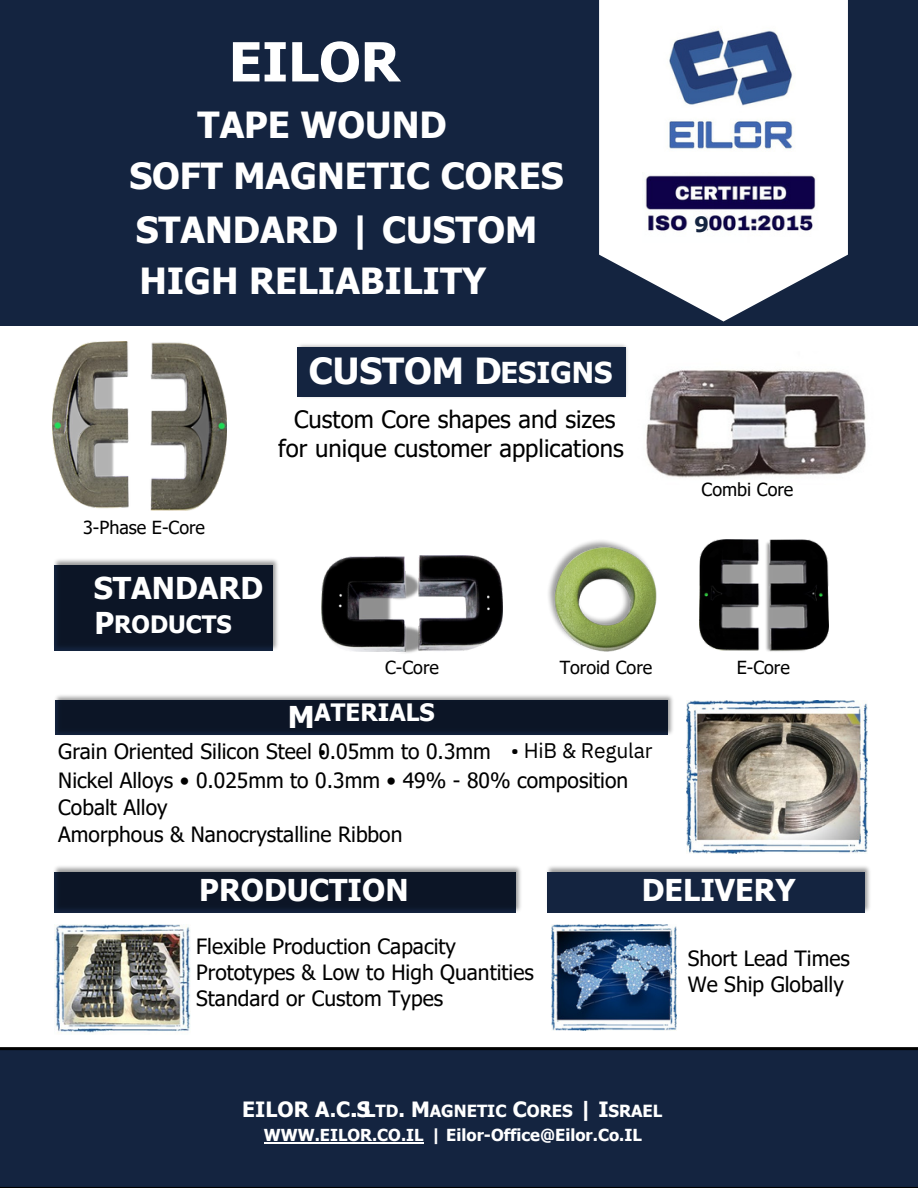
<style>
.page{position:relative;width:918px;height:1188px;background:#fff}
.page>*{position:absolute;margin:0;border:0;box-sizing:border-box;transform-origin:0 0}
.t1{font:700 54px "Tahoma";color:#fff}
.t2{font:700 36px/51.8px "Tahoma";color:#fff}
.t3{font:700 30.15px "Tahoma";color:#fff}
.t4{font:700 30px "Tahoma";color:#fff}
.t5{font:700 28.8px "Tahoma";color:#fff}
.t6{font:24px/28.2px "Tahoma";color:#000;text-align:center}
.t7{font:700 24px "Tahoma";color:#fff}
.t8{font:700 21.15px "Verdana Pro";color:#142440}
.t9{font:21px/25.8px "Tahoma";color:#000}
.t10{font:700 21px "Tahoma";color:#fff}
.t11{font:21px "IBM Plex Sans";letter-spacing:-.01em;color:#000}
.t12{font:18px "Tahoma";color:#000}
.t13{font:700 16.8px "Tahoma";color:#fff}
.t14{font:700 16.5px "Tahoma";color:#fff}
</style>
<div class="page">
<div style="left:0;top:0;width:918px;height:326px;background:#142440"></div>
<svg style="left:599px;top:0;width:249px;height:321px;fill:#fff"></svg>
<img style="left:52px;top:341px;width:174px;height:169px">
<img style="left:297px;top:344px;width:331px;height:54px">
<div style="left:297px;top:348px;width:328px;height:49px;background:#142440"></div>
<img style="left:700px;top:539px;width:128px;height:113px">
<img style="left:548px;top:540px;width:108px;height:111px">
<img style="left:321px;top:555px;width:182px;height:98px">
<img style="left:54px;top:559px;width:224px;height:92px">
<img style="left:55px;top:695px;width:618px;height:40px">
<img style="left:54px;top:866px;width:467px;height:47px">
<img style="left:547px;top:866px;width:323px;height:47px">
<div style="left:547px;top:872px;width:317px;height:41px;background:#142440"></div>
<img style="left:686px;top:701px;width:181px;height:153px">
<img style="left:54px;top:924px;width:136px;height:109px">
<img style="left:551px;top:924px;width:125px;height:106px">
<div style="left:0;top:1047px;width:918px;height:141px;background:#142440"></div>
<img style="left:642px;top:173px;width:189px;height:69px">
<img style="left:650px;top:6px;width:163px;height:155px">
<img style="left:646px;top:369px;width:220px;height:109px">
<div style="left:692px;top:214px;width:16px;height:20px;background:#fff;border-radius:8px"></div>
<hr style="left:264px;top:1142px;width:160px;height:1px;background:#fff">
<p class="t1" style="left:229px;top:27px;width:173px">EILOR</p>
<p class="t2" style="left:129px;top:98px;width:436px;text-indent:68px">TAPE WOUND<br>SOFT MAGNETIC CORES</p>
<p class="t2" style="left:136px;top:203px;width:403px;line-height:50.7px">STANDARD | CUSTOM<br>HIGH RELIABILITY</p>
<p class="t2" style="left:309px;top:344px;width:195px">CUSTOM D</p>
<p class="t5" style="left:501px;top:355px;width:113px">ESIGNS</p>
<p class="t6" style="left:278px;top:405px;width:347px">Custom Core shapes and sizes for unique customer applications</p>
<p class="t12" style="left:83px;top:516px;width:123px">3-Phase E-Core</p>
<p class="t4" style="left:94px;top:569px;width:171px">STANDARD</p>
<p class="t3" style="left:94px;top:604px;width:21px">P</p>
<p class="t7" style="left:114px;top:609px;width:119px">RODUCTS</p>
<h5 class="t8" style="left:694px;top:210px;width:17px">9</h5>
<h5 class="t12" style="left:702px;top:478px;width:93px">Combi Core</h5>
<h5 class="t12" style="left:385px;top:656px;width:55px">C-Core</h5>
<p class="t12" style="left:560px;top:656px;width:94px">Toroid Core</p>
<h5 class="t12" style="left:737px;top:656px;width:55px">E-Core</h5>
<p class="t7" style="left:315px;top:697px;width:122px">ATERIALS</p>
<h2 class="t11" style="left:318px;top:738px;width:10px">•</h2>
<p class="t4" style="left:288px;top:698px;width:28px">M</p>
<p class="t11" style="left:511px;top:736px;width:143px">• HiB &amp; Regular</p>
<h6 class="t9" style="left:58px;top:738px;width:434px">Grain Oriented Silicon Steel 0.05mm to 0.3mm</h6>
<p class="t9" style="left:58px;top:766px;width:571px;line-height:27px">Nickel Alloys • 0.025mm to 0.3mm • 49% - 80% composition<br>Cobalt Alloy<br>Amorphous &amp; Nanocrystalline Ribbon</p>
<p class="t4" style="left:199px;top:871px;width:211px">PRODUCTION</p>
<h6 class="t9" style="left:196px;top:933px;width:339px">Flexible Production Capacity<br>Prototypes &amp; Low to High Quantities<br>Standard or Custom Types</h6>
<h3 class="t4" style="left:642px;top:871px;width:155px">DELIVERY</h3>
<h2 class="t9" style="left:688px;top:944px;width:164px">Short Lead Times<br>We Ship Globally</h2>
<p class="t10" style="left:579px;top:1096px;width:31px">| I</p>
<h3 class="t10" style="left:242px;top:1096px;width:130px">EILOR A.C.S</h3>
<p class="t10" style="left:364px;top:1096px;width:14px">L</p>
<p class="t10" style="left:398px;top:1096px;width:33px">. M</p>
<h6 class="t10" style="left:513px;top:1096px;width:16px">C</h6>
<h2 class="t13" style="left:376px;top:1100px;width:24px">TD</h2>
<p class="t13" style="left:430px;top:1100px;width:78px">AGNETIC</p>
<h6 class="t13" style="left:527px;top:1100px;width:48px">ORES</h6>
<p class="t13" style="left:608px;top:1100px;width:56px">SRAEL</p>
<h6 class="t14" style="left:264px;top:1124px;width:379px">WWW.EILOR.CO.IL | Eilor-Office@Eilor.Co.IL</h6>
</div>
